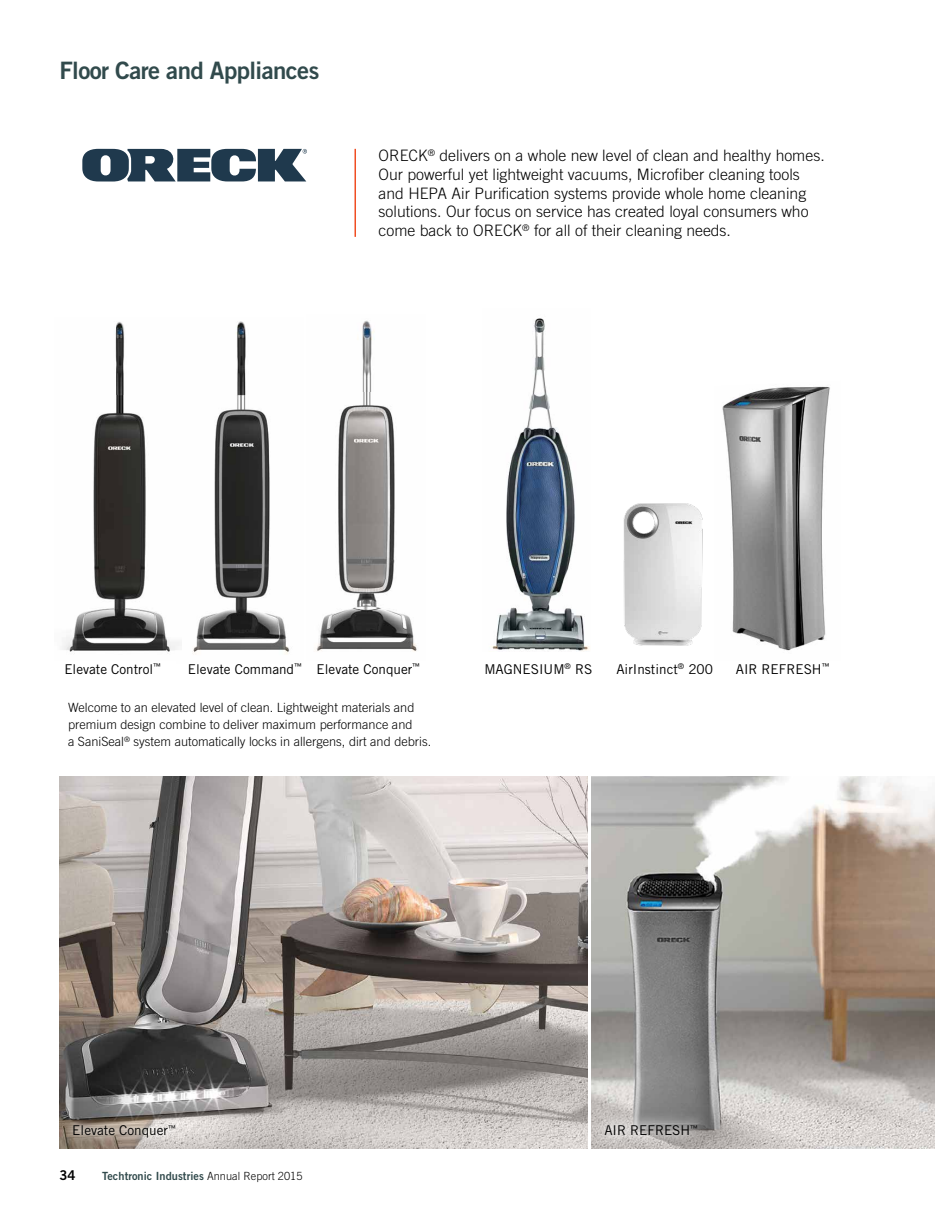
<style>
.page{position:relative;width:936px;height:1212px;background:#fff}
.page>*{position:absolute;margin:0;border:0;box-sizing:border-box;transform-origin:0 0}
.t1{font:24px "Trade Gothic Bold Two";letter-spacing:-.025em;color:#314a4c}
.t2{font:300 15.75px/18.8px "Trade Gothic";color:#000}
.t3{font:13.5px "Trade Gothic";color:#000}
.t4{font:13.5px "Trade Gothic Bold Two";color:#000}
.t5{font:300 12.75px/17.2px "Trade Gothic";color:#000}
.t6{font:11.25px "Trade Gothic Bold Two";letter-spacing:.005em;color:#314a4c}
.s1{font-family:"Trade Gothic";font-weight:300;color:#000}
</style>
<div class="page">
<hr style="left:354px;top:149px;width:2px;height:88px;background:#f04e23">
<svg style="left:82px;top:149px;width:225px;height:33px"></svg>
<img style="left:60px;top:776px;width:527px;height:372px">
<div style="left:65px;top:1116px;width:119px;height:30px;background:#fff;opacity:.9"></div>
<img style="left:492px;top:318px;width:81px;height:332px">
<img style="left:722px;top:386px;width:108px;height:265px">
<img style="left:316px;top:320px;width:101px;height:332px">
<img style="left:192px;top:321px;width:98px;height:333px">
<img style="left:62px;top:322px;width:118px;height:330px">
<img style="left:591px;top:776px;width:343px;height:372px">
<div style="left:592px;top:1111px;width:118px;height:38px;background:#fff;opacity:.9"></div>
<img style="left:573px;top:451px;width:181px;height:201px">
<h1 class="t1" style="left:60px;top:56px;width:261px">Floor Care and Appliances</h1>
<p class="t2" style="left:378px;top:146px;width:447px">ORECK<sup>®</sup> delivers on a whole new level of clean and healthy homes.<br>Our powerful yet lightweight vacuums, Microfiber cleaning tools and HEPA Air Purification systems provide whole home cleaning solutions. Our focus on service has created loyal consumers who come back to ORECK<sup>®</sup> for all of their cleaning needs.</p>
<p class="t3" style="left:64px;top:661px;width:98px">Elevate Control<sup>™</sup></p>
<p class="t5" style="left:68px;top:698px;width:364px">Welcome to an elevated level of clean. Lightweight materials and premium design combine to deliver maximum performance and<br>a SaniSeal<sup>®</sup> system automatically locks in allergens, dirt and debris.</p>
<p class="t3" style="left:188px;top:661px;width:115px">Elevate Command<sup>™</sup></p>
<p class="t3" style="left:316px;top:661px;width:105px">Elevate Conquer<sup>™</sup></p>
<p class="t3" style="left:484px;top:661px;width:109px">MAGNESIUM<sup>®</sup> RS</p>
<p class="t3" style="left:616px;top:661px;width:98px">AirInstinct<sup>®</sup> 200</p>
<p class="t3" style="left:735px;top:661px;width:95px">AIR REFRESH<sup>™</sup></p>
<p class="t3" style="left:72px;top:1122px;width:105px">Elevate Conquer<sup>™</sup></p>
<p class="t4" style="left:60px;top:1167px;width:18px">34</p>
<p class="t6" style="left:102px;top:1169px;width:202px">Techtronic Industries <span class="s1">Annual Report 2015</span></p>
<p class="t3" style="left:604px;top:1122px;width:95px">AIR REFRESH<sup>™</sup></p>
</div>
